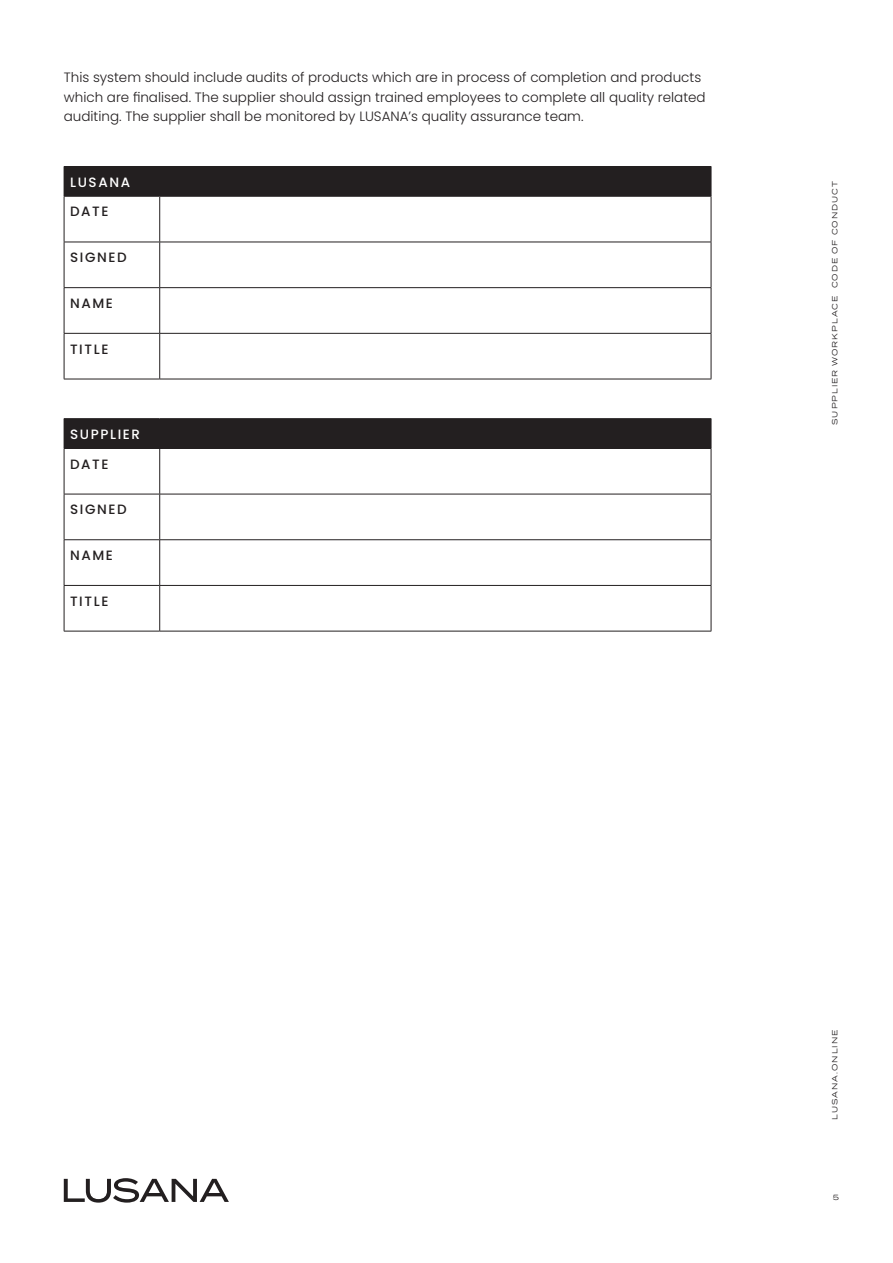
<style>
.page{position:relative;width:893px;height:1263px;background:#fff}
.page>*{position:absolute;margin:0;border:0;box-sizing:border-box;transform-origin:0 0}
.t1{font:300 13.5px/19.5px "Poppins";color:#231f20}
.t2{font:500 13.5px "Poppins";letter-spacing:.12em;color:#231f20}
.t3{font:500 13.5px "Poppins";letter-spacing:.12em;color:#fff}
.t4{font:7.5px "Termina";letter-spacing:.13em;color:#231f20}
</style>
<div class="page">
<svg style="left:64px;top:1178px;width:165px;height:24px"></svg>
<div style="left:64px;top:167px;width:647px;height:29px;background:#231f20"></div>
<hr style="left:64px;top:166px;width:96px;height:1px;background:#231f20">
<hr style="left:160px;top:166px;width:551px;height:1px;background:#231f20">
<svg style="left:711px;top:167px;width:1px;height:29px"></svg>
<hr style="left:64px;top:196px;width:96px;height:1px;background:#231f20">
<hr style="left:64px;top:197px;width:1px;height:45px;background:#231f20">
<hr style="left:160px;top:196px;width:551px;height:1px;background:#231f20">
<hr style="left:159px;top:197px;width:1px;height:45px;background:#231f20">
<hr style="left:711px;top:197px;width:1px;height:45px;background:#231f20">
<hr style="left:64px;top:242px;width:96px;height:1px;background:#231f20">
<hr style="left:64px;top:242px;width:1px;height:45px;background:#231f20">
<hr style="left:160px;top:242px;width:551px;height:1px;background:#231f20">
<hr style="left:159px;top:242px;width:1px;height:45px;background:#231f20">
<hr style="left:711px;top:242px;width:1px;height:45px;background:#231f20">
<hr style="left:64px;top:287px;width:96px;height:1px;background:#231f20">
<hr style="left:64px;top:288px;width:1px;height:45px;background:#231f20">
<hr style="left:160px;top:287px;width:551px;height:1px;background:#231f20">
<hr style="left:159px;top:288px;width:1px;height:45px;background:#231f20">
<hr style="left:711px;top:288px;width:1px;height:45px;background:#231f20">
<hr style="left:64px;top:333px;width:96px;height:1px;background:#231f20">
<hr style="left:64px;top:334px;width:1px;height:45px;background:#231f20">
<hr style="left:160px;top:333px;width:551px;height:1px;background:#231f20">
<hr style="left:159px;top:334px;width:1px;height:45px;background:#231f20">
<hr style="left:711px;top:334px;width:1px;height:45px;background:#231f20">
<hr style="left:64px;top:379px;width:96px;height:1px;background:#231f20">
<hr style="left:160px;top:379px;width:551px;height:1px;background:#231f20">
<div style="left:64px;top:419px;width:647px;height:29px;background:#231f20"></div>
<hr style="left:64px;top:418px;width:96px;height:1px;background:#231f20">
<hr style="left:160px;top:418px;width:551px;height:1px;background:#231f20">
<svg style="left:711px;top:419px;width:1px;height:29px"></svg>
<hr style="left:64px;top:448px;width:96px;height:1px;background:#231f20">
<hr style="left:64px;top:449px;width:1px;height:45px;background:#231f20">
<hr style="left:160px;top:448px;width:551px;height:1px;background:#231f20">
<hr style="left:159px;top:449px;width:1px;height:45px;background:#231f20">
<hr style="left:711px;top:449px;width:1px;height:45px;background:#231f20">
<hr style="left:64px;top:494px;width:96px;height:1px;background:#231f20">
<hr style="left:64px;top:494px;width:1px;height:45px;background:#231f20">
<hr style="left:160px;top:494px;width:551px;height:1px;background:#231f20">
<hr style="left:159px;top:494px;width:1px;height:45px;background:#231f20">
<hr style="left:711px;top:494px;width:1px;height:45px;background:#231f20">
<hr style="left:64px;top:539px;width:96px;height:1px;background:#231f20">
<hr style="left:64px;top:540px;width:1px;height:45px;background:#231f20">
<hr style="left:160px;top:539px;width:551px;height:1px;background:#231f20">
<hr style="left:159px;top:540px;width:1px;height:45px;background:#231f20">
<hr style="left:711px;top:540px;width:1px;height:45px;background:#231f20">
<hr style="left:64px;top:585px;width:96px;height:1px;background:#231f20">
<hr style="left:64px;top:586px;width:1px;height:45px;background:#231f20">
<hr style="left:160px;top:585px;width:551px;height:1px;background:#231f20">
<hr style="left:159px;top:586px;width:1px;height:45px;background:#231f20">
<hr style="left:711px;top:586px;width:1px;height:45px;background:#231f20">
<hr style="left:64px;top:631px;width:96px;height:1px;background:#231f20">
<hr style="left:160px;top:631px;width:551px;height:1px;background:#231f20">
<p class="t1" style="left:64px;top:68px;width:643px">This system should include audits of products which are in process of completion and products which are finalised. The supplier should assign trained employees to complete all quality related auditing. The supplier shall be monitored by LUSANA’s quality assurance team.</p>
<p class="t3" style="left:70px;top:174px;width:62px">LUSANA</p>
<p class="t2" style="left:70px;top:204px;width:40px">DATE</p>
<p class="t2" style="left:70px;top:250px;width:58px">SIGNED</p>
<p class="t2" style="left:70px;top:295px;width:44px">NAME</p>
<p class="t2" style="left:70px;top:341px;width:40px">TITLE</p>
<p class="t3" style="left:70px;top:426px;width:72px">SUPPLIER</p>
<p class="t2" style="left:70px;top:456px;width:40px">DATE</p>
<p class="t2" style="left:70px;top:502px;width:58px">SIGNED</p>
<p class="t2" style="left:70px;top:547px;width:44px">NAME</p>
<p class="t2" style="left:70px;top:593px;width:40px">TITLE</p>
<p class="t4" style="left:829px;top:425px;width:245px;rotate:-90deg">SUPPLIER WORKPLACE CODE OF CONDUCT</p>
<p class="t4" style="left:829px;top:1120px;width:92px;rotate:-90deg">LUSANA.ONLINE</p>
<p class="t4" style="left:833px;top:1192px;width:8px">5</p>
</div>
